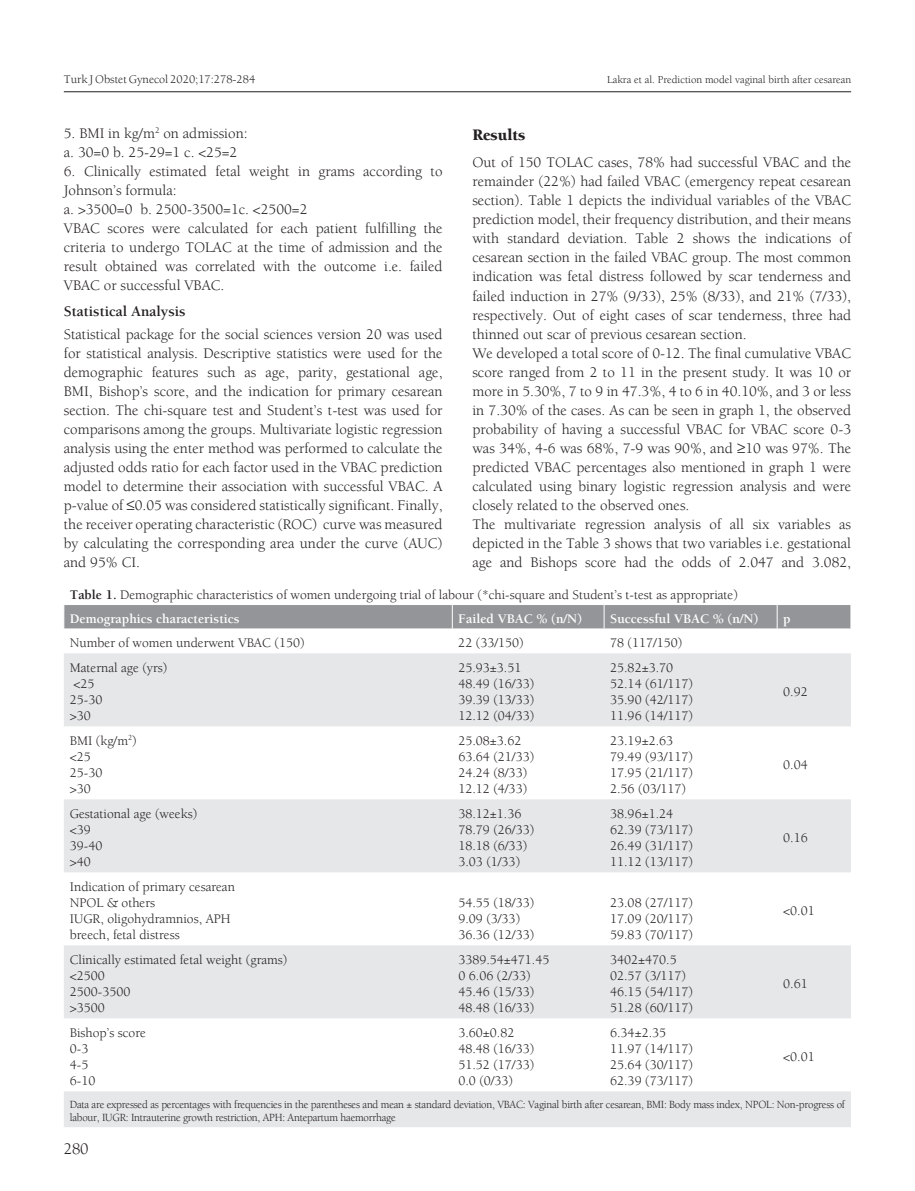
<style>
.page{position:relative;width:915px;height:1191px;background:#fff}
.page>*{position:absolute;margin:0;border:0;box-sizing:border-box;transform-origin:0 0}
.t1{font:900 16.5px "Berkeley";color:#231f20}
.t2{font:16.5px "Berkeley";color:#231f20}
.t3{font:15px/19px "Berkeley";color:#231f20}
.t4{font:700 15px "Berkeley";color:#231f20}
.t5{font:13.5px/16.2px "Berkeley";color:#231f20}
.t6{font:700 13.5px "Berkeley";color:#fff}
.t7{font:12px "Berkeley";color:#231f20}
.t8{font:11.25px/13.5px "Berkeley";letter-spacing:-.02em;color:#231f20}
.t9{font:10.8px "Berkeley";color:#231f20}
.s1{font-weight:700}
.s2{font-weight:700;color:#fff}
</style>
<div class="page">
<hr style="left:64px;top:91px;width:786px;height:1px;background:#231f20">
<svg style="left:64px;top:653px;width:786px;height:474px;fill:#e6e7e9"></svg>
<div style="left:64px;top:605px;width:787px;height:24px;background:#939598"></div>
<hr style="left:64px;top:628px;width:388px;height:1px;background:#fff">
<hr style="left:452px;top:628px;width:152px;height:1px;background:#fff">
<hr style="left:604px;top:628px;width:172px;height:1px;background:#fff">
<hr style="left:776px;top:628px;width:74px;height:1px;background:#fff">
<p class="t7" style="left:64px;top:72px;width:193px">Turk J Obstet Gynecol 2020;17:278-284</p>
<p class="t9" style="left:607px;top:73px;width:245px">Lakra et al. Prediction model vaginal birth after cesarean</p>
<p class="t3" style="left:64px;top:124px;width:185px">5. BMI in kg/m<sup>2</sup> on admission: a. 30=0 b. 25-29=1 c. &lt;25=2</p>
<p class="t3" style="left:64px;top:162px;width:380px">6. Clinically estimated fetal weight in grams according to Johnson’s formula:<br>a. &gt;3500=0 b. 2500-3500=1c. &lt;2500=2<br>VBAC scores were calculated for each patient fulfilling the criteria to undergo TOLAC at the time of admission and the result obtained was correlated with the outcome i.e. failed VBAC or successful VBAC.</p>
<p class="t4" style="left:64px;top:302px;width:123px">Statistical Analysis</p>
<p class="t3" style="left:64px;top:325px;width:380px;text-align:justify">Statistical package for the social sciences version 20 was used for statistical analysis. Descriptive statistics were used for the demographic features such as age, parity, gestational age, BMI, Bishop’s score, and the indication for primary cesarean section. The chi-square test and Student’s t-test was used for comparisons among the groups. Multivariate logistic regression analysis using the enter method was performed to calculate the adjusted odds ratio for each factor used in the VBAC prediction model to determine their association with successful VBAC. A p-value of ≤0.05 was considered statistically significant. Finally, the receiver operating characteristic (ROC) curve was measured by calculating the corresponding area under the curve (AUC) and 95% CI.</p>
<p class="t1" style="left:472px;top:124px;width:54px">Results</p>
<p class="t3" style="left:472px;top:153px;width:380px">Out of 150 TOLAC cases, 78% had successful VBAC and the remainder (22%) had failed VBAC (emergency repeat cesarean section). Table 1 depicts the individual variables of the VBAC prediction model, their frequency distribution, and their means with standard deviation. Table 2 shows the indications of cesarean section in the failed VBAC group. The most common indication was fetal distress followed by scar tenderness and failed induction in 27% (9/33), 25% (8/33), and 21% (7/33), respectively. Out of eight cases of scar tenderness, three had thinned out scar of previous cesarean section.<br>We developed a total score of 0-12. The final cumulative VBAC score ranged from 2 to 11 in the present study. It was 10 or more in 5.30%, 7 to 9 in 47.3%, 4 to 6 in 40.10%, and 3 or less in 7.30% of the cases. As can be seen in graph 1, the observed probability of having a successful VBAC for VBAC score 0-3 was 34%, 4-6 was 68%, 7-9 was 90%, and ≥10 was 97%. The predicted VBAC percentages also mentioned in graph 1 were calculated using binary logistic regression analysis and were closely related to the observed ones.<br>The multivariate regression analysis of all six variables as depicted in the Table 3 shows that two variables i.e. gestational age and Bishops score had the odds of 2.047 and 3.082,</p>
<p class="t5" style="left:70px;top:582px;width:669px;line-height:24.5px"><span class="s1">Table 1.</span> Demographic characteristics of women undergoing trial of labour (*chi-square and Student’s t-test as appropriate)<br><span class="s2">Demographics characteristics</span></p>
<p class="t6" style="left:458px;top:610px;width:125px">Failed VBAC % (n/N)</p>
<p class="t6" style="left:610px;top:610px;width:150px">Successful VBAC % (n/N)</p>
<p class="t6" style="left:782px;top:610px;width:9px">p</p>
<p class="t5" style="left:70px;top:635px;width:236px">Number of women underwent VBAC (150)</p>
<p class="t5" style="left:458px;top:635px;width:67px">22 (33/150)</p>
<p class="t5" style="left:610px;top:635px;width:74px">78 (117/150)</p>
<p class="t5" style="left:70px;top:659px;width:99px">Maternal age (yrs) &lt;25<br>25-30<br>&gt;30</p>
<p class="t5" style="left:458px;top:659px;width:77px">25.93±3.51<br>48.49 (16/33)<br>39.39 (13/33)<br>12.12 (04/33)</p>
<p class="t5" style="left:610px;top:659px;width:84px">25.82±3.70<br>52.14 (61/117)<br>35.90 (42/117)<br>11.96 (14/117)</p>
<p class="t5" style="left:70px;top:732px;width:68px">BMI (kg/m<sup>2</sup>) &lt;25<br>25-30<br>&gt;30</p>
<p class="t5" style="left:458px;top:732px;width:77px">25.08±3.62<br>63.64 (21/33)<br>24.24 (8/33)<br>12.12 (4/33)</p>
<p class="t5" style="left:610px;top:732px;width:84px">23.19±2.63<br>79.49 (93/117)<br>17.95 (21/117)<br>2.56 (03/117)</p>
<p class="t5" style="left:70px;top:805px;width:129px">Gestational age (weeks) &lt;39<br>39-40<br>&gt;40</p>
<p class="t5" style="left:458px;top:805px;width:77px">38.12±1.36<br>78.79 (26/33)<br>18.18 (6/33)<br>3.03 (1/33)</p>
<p class="t5" style="left:610px;top:805px;width:84px">38.96±1.24<br>62.39 (73/117)<br>26.49 (31/117)<br>11.12 (13/117)</p>
<p class="t5" style="left:782px;top:683px;width:26px">0.92</p>
<p class="t5" style="left:782px;top:756px;width:26px">0.04</p>
<p class="t5" style="left:782px;top:829px;width:26px">0.16</p>
<p class="t5" style="left:70px;top:878px;width:166px">Indication of primary cesarean<br>NPOL &amp; others<br>IUGR, oligohydramnios, APH breech, fetal distress</p>
<p class="t5" style="left:458px;top:894px;width:77px">54.55 (18/33)<br>9.09 (3/33)<br>36.36 (12/33)</p>
<p class="t5" style="left:610px;top:894px;width:84px;text-align:justify">23.08 (27/117)<br>17.09 (20/117)<br>59.83 (70/117)</p>
<p class="t5" style="left:782px;top:902px;width:33px">&lt;0.01</p>
<p class="t5" style="left:70px;top:951px;width:219px">Clinically estimated fetal weight (grams) &lt;2500<br>2500-3500<br>&gt;3500</p>
<p class="t5" style="left:458px;top:951px;width:93px">3389.54±471.45<br>0 6.06 (2/33)<br>45.46 (15/33)<br>48.48 (16/33)</p>
<p class="t5" style="left:610px;top:951px;width:84px">3402±470.5<br>02.57 (3/117)<br>46.15 (54/117)<br>51.28 (60/117)</p>
<p class="t5" style="left:782px;top:975px;width:26px">0.61</p>
<p class="t5" style="left:70px;top:1024px;width:77px">Bishop’s score<br>0-3<br>4-5<br>6-10</p>
<p class="t5" style="left:458px;top:1024px;width:77px">3.60±0.82<br>48.48 (16/33)<br>51.52 (17/33)<br>0.0 (0/33)</p>
<p class="t5" style="left:610px;top:1024px;width:84px">6.34±2.35<br>11.97 (14/117)<br>25.64 (30/117)<br>62.39 (73/117)</p>
<p class="t5" style="left:782px;top:1048px;width:33px">&lt;0.01</p>
<p class="t8" style="left:70px;top:1097px;width:776px">Data are expressed as percentages with frequencies in the parentheses and mean ± standard deviation, VBAC: Vaginal birth after cesarean, BMI: Body mass index, NPOL: Non-progress of labour, IUGR: Intrauterine growth restriction, APH: Antepartum haemorrhage</p>
<p class="t2" style="left:64px;top:1139px;width:26px">280</p>
</div>
